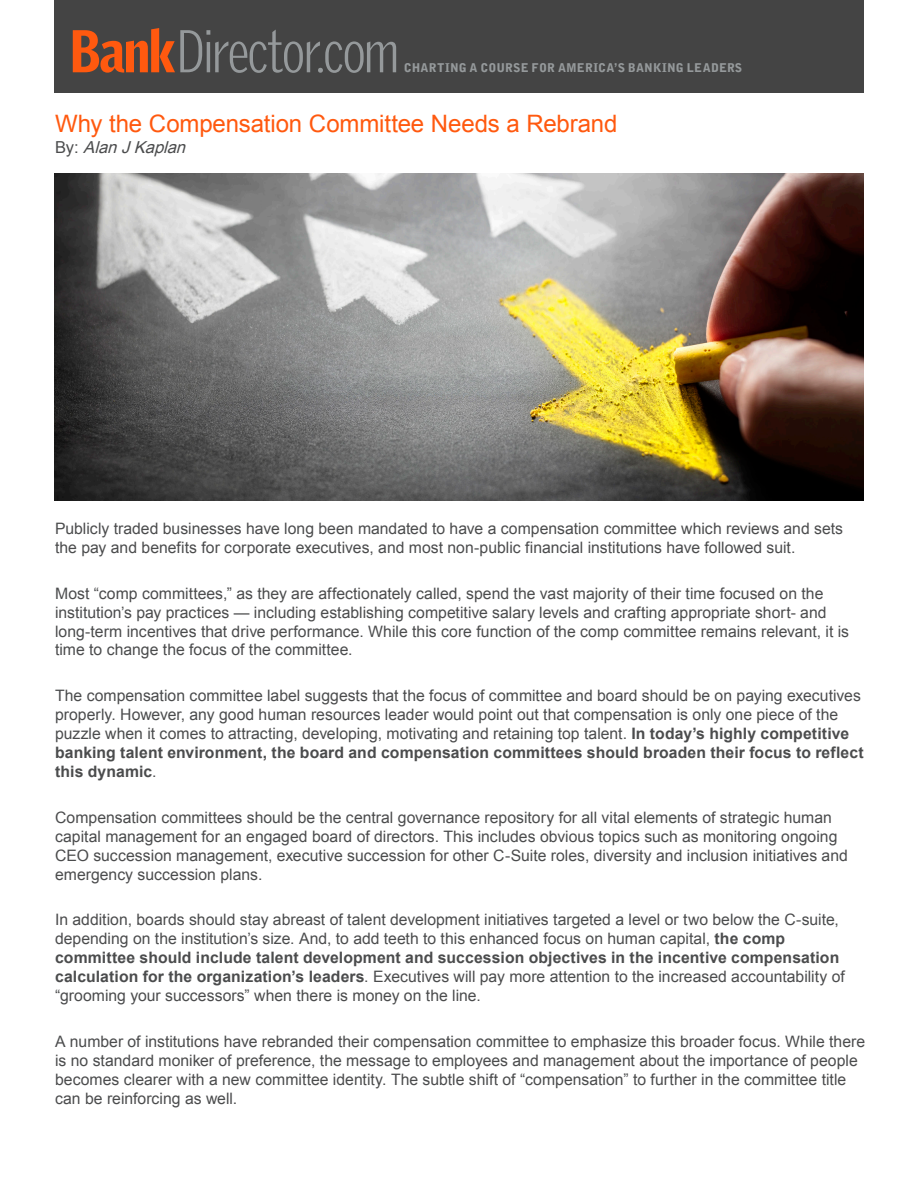
<style>
.page{position:relative;width:918px;height:1188px;background:#fff}
.page>*{position:absolute;margin:0;border:0;box-sizing:border-box;transform-origin:0 0}
.t1{font:300 58.5px "Griffith Gothic Cond";letter-spacing:-.025em;color:#95999b}
.No_Space_After{font:24px "Arial";letter-spacing:-.005em;color:#ff590f}
.t2{font:italic 16.5px "Arial";color:#4b4c4d}
.t3{font:15.75px/18.9px "Arial";color:#4b4c4d}
.t4{font:900 12px "Bell Gothic Std";letter-spacing:.015em;color:#95999b}
.s1{font-weight:900;color:#ff590f}
.s2{font-style:normal}
.s3{font-weight:700}
</style>
<div class="page">
<div style="left:54px;top:0;width:810px;height:93px;background:#444"></div>
<img style="left:54px;top:174px;width:810px;height:326px">
<h1 class="t1" style="left:70px;top:20px;width:330px"><span class="s1">Bank</span>Director.com</h1>
<p class="t4" style="left:404px;top:61px;width:340px">CHARTING A COURSE FOR AMERICA’S BANKING LEADERS</p>
<p class="No_Space_After" style="left:55px;top:108px;width:564px">Why the Compensation Committee Needs a Rebrand</p>
<p class="t2" style="left:55px;top:137px;width:137px"><span class="s2">B y :</span> AlanJKaplan</p>
<p class="t3" style="left:55px;top:519px;width:790px">Publicly traded businesses have long been mandated to have a compensation committee which reviews and sets the pay and benefits for corporate executives, and most non-public financial institutions have followed suit.</p>
<p class="t3" style="left:55px;top:584px;width:796px">Most “comp committees,” as they are affectionately called, spend the vast majority of their time focused on the institution’s pay practices — including establishing competitive salary levels and crafting appropriate short- and long-term incentives that drive performance. While this core function of the comp committee remains relevant, it is time to change the focus of the committee.</p>
<p class="t3" style="left:55px;top:687px;width:810px">The compensation committee label suggests that the focus of committee and board should be on paying executives properly. However, any good human resources leader would point out that compensation is only one piece of the puzzle when it comes to attracting, developing, motivating and retaining top talent. <span class="s3">In today’s highly competitive banking talent environment, the board and compensation committees should broaden their focus to reflect this dynamic</span>.</p>
<p class="t3" style="left:55px;top:808px;width:794px">Compensation committees should be the central governance repository for all vital elements of strategic human capital management for an engaged board of directors. This includes obvious topics such as monitoring ongoing CEO succession management, executive succession for other C-Suite roles, diversity and inclusion initiatives and emergency succession plans.</p>
<p class="t3" style="left:55px;top:911px;width:791px">In addition, boards should stay abreast of talent development initiatives targeted a level or two below the C-suite, depending on the institution’s size. And, to add teeth to this enhanced focus on human capital, <span class="s3">the comp committee should include talent development and succession objectives in the incentive compensation calculation for the organization’s leaders</span>. Executives will pay more attention to the increased accountability of “grooming your successors” when there is money on the line.</p>
<p class="t3" style="left:55px;top:1032px;width:812px">A number of institutions have rebranded their compensation committee to emphasize this broader focus. While there is no standard moniker of preference, the message to employees and management about the importance of people becomes clearer with a new committee identity. The subtle shift of “compensation” to further in the committee title can be reinforcing as well.</p>
</div>
